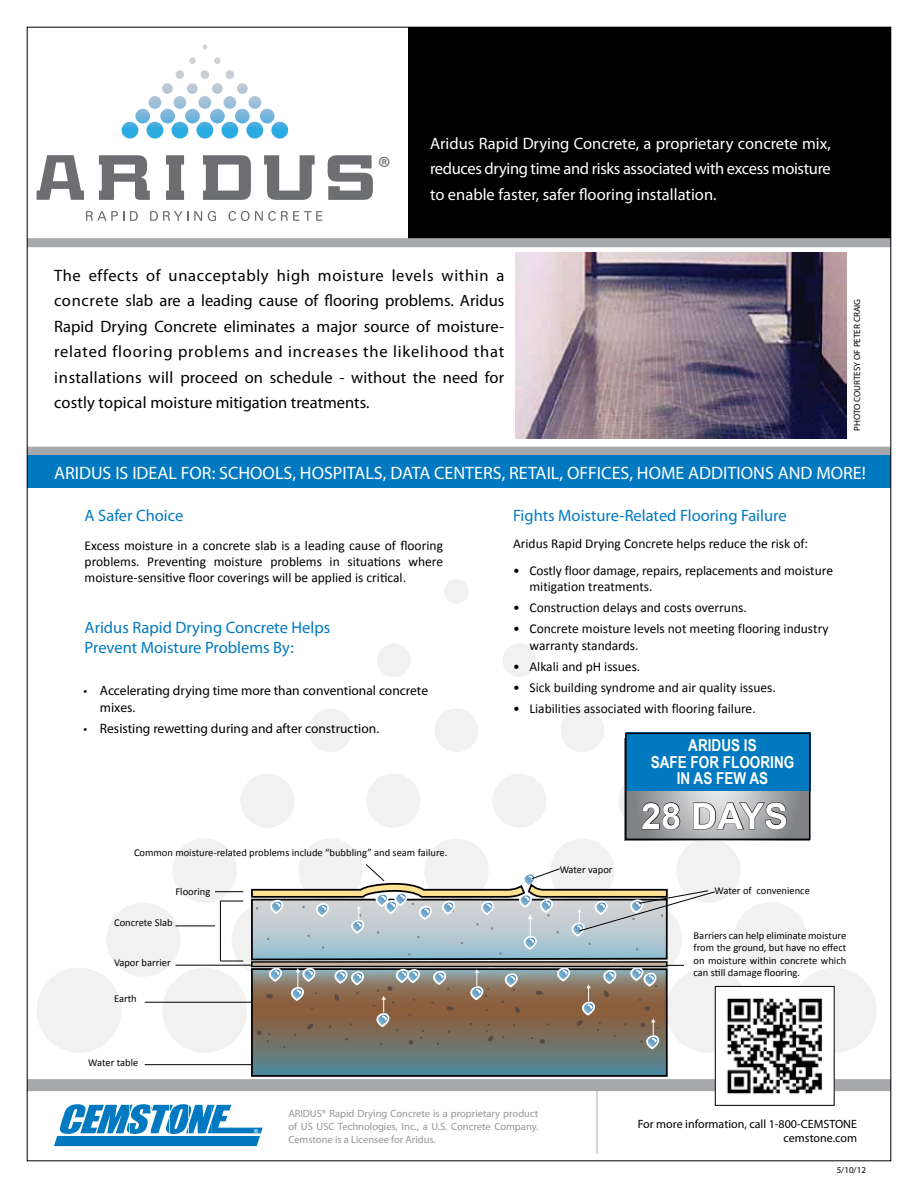
<style>
.page{position:relative;width:918px;height:1188px;background:#fff}
.page>*{position:absolute;margin:0;border:0;box-sizing:border-box;transform-origin:0 0}
.t1{font:700 36px "Arial";color:#fff}
.t2{font:31.05px "Myriad Pro";color:#6d6e71}
.t3{font:18px "Myriad Pro";color:#fff}
.t4{font:16.5px/25.5px "Myriad Pro";color:#000;text-align:justify}
.t5{font:16.5px/25.5px "Myriad Pro";color:#fff;text-align:justify}
.t6{font:16.5px/19.8px "Myriad Pro";color:#0079c1}
.t7{font:700 16.5px/16.5px "Arial Narrow";color:#fff;text-align:center}
.t8{font:13.5px/16.2px "Calibri";color:#000}
.t9{font:13.5px/16.2px "Myriad Pro";color:#000}
.t10{font:12px/14.4px "Myriad Pro";color:#000;text-align:right}
.t11{font:10.5px/12.6px "Calibri";color:#000;text-align:justify}
.t12{font:10.5px/12.6px "Myriad Pro";color:#939598;text-align:justify}
.t13{font:9px "Myriad Pro";color:#000}
.t14{font:700 5.55px "Arial";color:#fff}
</style>
<div class="page">
<hr style="left:597px;top:1091px;width:1px;height:63px;background:#a7a9ac">
<svg style="left:37px;top:968px;width:69px;height:85px;fill:#f1f1f2"></svg>
<svg style="left:106px;top:579px;width:770px;height:474px"></svg>
<div style="left:27px;top:1079px;width:864px;height:12px;background:#a7a9ac"></div>
<svg style="left:86px;top:211px;width:38px;height:10px"></svg>
<svg style="left:130px;top:211px;width:8px;height:10px"></svg>
<svg style="left:150px;top:211px;width:38px;height:10px"></svg>
<svg style="left:194px;top:211px;width:8px;height:10px"></svg>
<svg style="left:208px;top:211px;width:8px;height:10px"></svg>
<svg style="left:228px;top:211px;width:94px;height:10px"></svg>
<svg style="left:99px;top:155px;width:51px;height:45px"></svg>
<svg style="left:166px;top:155px;width:18px;height:45px"></svg>
<svg style="left:203px;top:155px;width:48px;height:45px"></svg>
<svg style="left:264px;top:155px;width:51px;height:45px"></svg>
<svg style="left:328px;top:155px;width:45px;height:45px"></svg>
<svg style="left:37px;top:155px;width:47px;height:45px"></svg>
<svg style="left:135px;top:45px;width:153px;height:94px"></svg>
<div style="left:408px;top:27px;width:483px;height:216px;background:#000"></div>
<img style="left:516px;top:252px;width:330px;height:186px">
<div style="left:27px;top:238px;width:864px;height:9px;background:#a7a9ac"></div>
<div style="left:27px;top:447px;width:864px;height:9px;background:#a7a9ac"></div>
<svg style="left:54px;top:1104px;width:209px;height:42px"></svg>
<img style="left:717px;top:988px;width:116px;height:106px">
<div style="left:715px;top:986px;width:120px;height:120px;border:1px solid #000"></div>
<div style="left:27px;top:456px;width:864px;height:32px;background:#0079c1"></div>
<svg style="left:254px;top:1051px;width:411px;height:23px;background:#5b8189"></svg>
<div style="left:251px;top:968px;width:417px;height:109px;border:2px solid #000"></div>
<svg style="left:628px;top:791px;width:180px;height:46px;background:#a3a4a7"></svg>
<div style="left:626px;top:733px;width:185px;height:58px;background:#0079c1"></div>
<svg style="left:641px;top:802px;width:39px;height:28px"></svg>
<svg style="left:693px;top:802px;width:94px;height:28px;background:#97989a"></svg>
<div style="left:625px;top:733px;width:186px;height:107px;border:2px solid #000"></div>
<svg style="left:251px;top:864px;width:464px;height:187px"></svg>
<svg style="left:215px;top:891px;width:28px;height:1px"></svg>
<svg style="left:221px;top:901px;width:22px;height:1px"></svg>
<svg style="left:220px;top:961px;width:23px;height:1px"></svg>
<hr style="left:220px;top:901px;width:1px;height:60px;background:#000">
<hr style="left:175px;top:926px;width:40px;height:1px;background:#000">
<hr style="left:175px;top:965px;width:76px;height:1px;background:#000">
<hr style="left:145px;top:1002px;width:106px;height:1px;background:#000">
<hr style="left:145px;top:1064px;width:106px;height:1px;background:#000">
<h2 class="t2" style="left:378px;top:148px;width:15px">®</h2>
<p class="t5" style="left:430px;top:130px;width:402px">Aridus Rapid Drying Concrete, a proprietary concrete mix, reduces drying time and risks associated with excess moisture to enable faster, safer flooring installation.</p>
<p class="t4" style="left:54px;top:262px;width:452px">The effects of unacceptably high moisture levels within a concrete slab are a leading cause of flooring problems. Aridus Rapid Drying Concrete eliminates a major source of moisture&shy;related flooring problems and increases the likelihood that installations will proceed on schedule - without the need for costly topical moisture mitigation treatments.</p>
<p class="t13" style="left:852px;top:431px;width:134px;rotate:-90deg">PHOTO COURTESY OF PETER CRAIG</p>
<h3 class="t3" style="left:54px;top:462px;width:813px">ARIDUS IS IDEAL FOR: SCHOOLS, HOSPITALS, DATA CENTERS, RETAIL, OFFICES, HOME ADDITIONS AND MORE!</h3>
<p class="t6" style="left:85px;top:506px;width:100px">A Safer Choice</p>
<p class="t8" style="left:85px;top:538px;width:360px;text-align:justify">Excess moisture in a concrete slab is a leading cause of flooring problems. Preventing moisture problems in situations where moisture-sensitive floor coverings will be applied is critical.</p>
<p class="t6" style="left:85px;top:617px;width:247px">Aridus Rapid Drying Concrete Helps<br>Prevent Moisture Problems By:</p>
<p class="t9" style="left:100px;top:683px;width:330px;text-indent:-16px">• Accelerating drying time more than conventional concrete mixes.</p>
<p class="t9" style="left:83px;top:720px;width:297px">• Resisting rewetting during and after construction.</p>
<p class="t6" style="left:513px;top:505px;width:275px">Fights Moisture-Related Flooring Failure</p>
<p class="t8" style="left:513px;top:536px;width:297px">Aridus Rapid Drying Concrete helps reduce the risk of:</p>
<p class="t8" style="left:529px;top:563px;width:305px;text-indent:-16px">• Costly floor damage, repairs, replacements and moisture mitigation treatments.</p>
<p class="t8" style="left:513px;top:600px;width:235px">• Construction delays and costs overruns.</p>
<p class="t8" style="left:529px;top:621px;width:301px;text-indent:-16px">• Concrete moisture levels not meeting flooring industry warranty standards.</p>
<p class="t8" style="left:513px;top:658px;width:129px">• Alkali and pH issues.</p>
<p class="t8" style="left:513px;top:679px;width:264px">• Sick building syndrome and air quality issues.</p>
<p class="t8" style="left:513px;top:700px;width:244px">• Liabilities associated with flooring failure.</p>
<p class="t11" style="left:134px;top:846px;width:315px">Common moisture-related problems include “bubbling” and seam failure.</p>
<p class="t11" style="left:176px;top:885px;width:36px">Flooring</p>
<p class="t11" style="left:114px;top:916px;width:60px">Concrete Slab</p>
<p class="t11" style="left:114px;top:956px;width:58px">Vapor barrier</p>
<p class="t11" style="left:114px;top:992px;width:24px">Earth</p>
<p class="t11" style="left:88px;top:1056px;width:52px">Water table</p>
<p class="t11" style="left:560px;top:863px;width:54px">Water vapor</p>
<p class="t7" style="left:651px;top:737px;width:145px">ARIDUS IS<br>SAFE FOR FLOORING<br>IN AS FEW AS</p>
<h1 class="t1" style="left:641px;top:792px;width:148px">28 DAYS</h1>
<p class="t11" style="left:714px;top:884px;width:97px">Water of convenience</p>
<p class="t11" style="left:694px;top:929px;width:154px">Barriers can help eliminate moisture from the ground, but have no effect on moisture within concrete which can still damage flooring.</p>
<p class="t12" style="left:288px;top:1107px;width:252px">ARIDUS® Rapid Drying Concrete is a proprietary product of US USC Technologies, Inc., a U.S. Concrete Company.<br>Cemstone is a Licensee for Aridus.</p>
<p class="t14" style="left:254px;top:1127px;width:6px">®</p>
<p class="t10" style="left:638px;top:1116px;width:221px">For more information, call 1-800-CEMSTONE cemstone.com</p>
<p class="t13" style="left:837px;top:1165px;width:31px">5/10/12</p>
</div>
